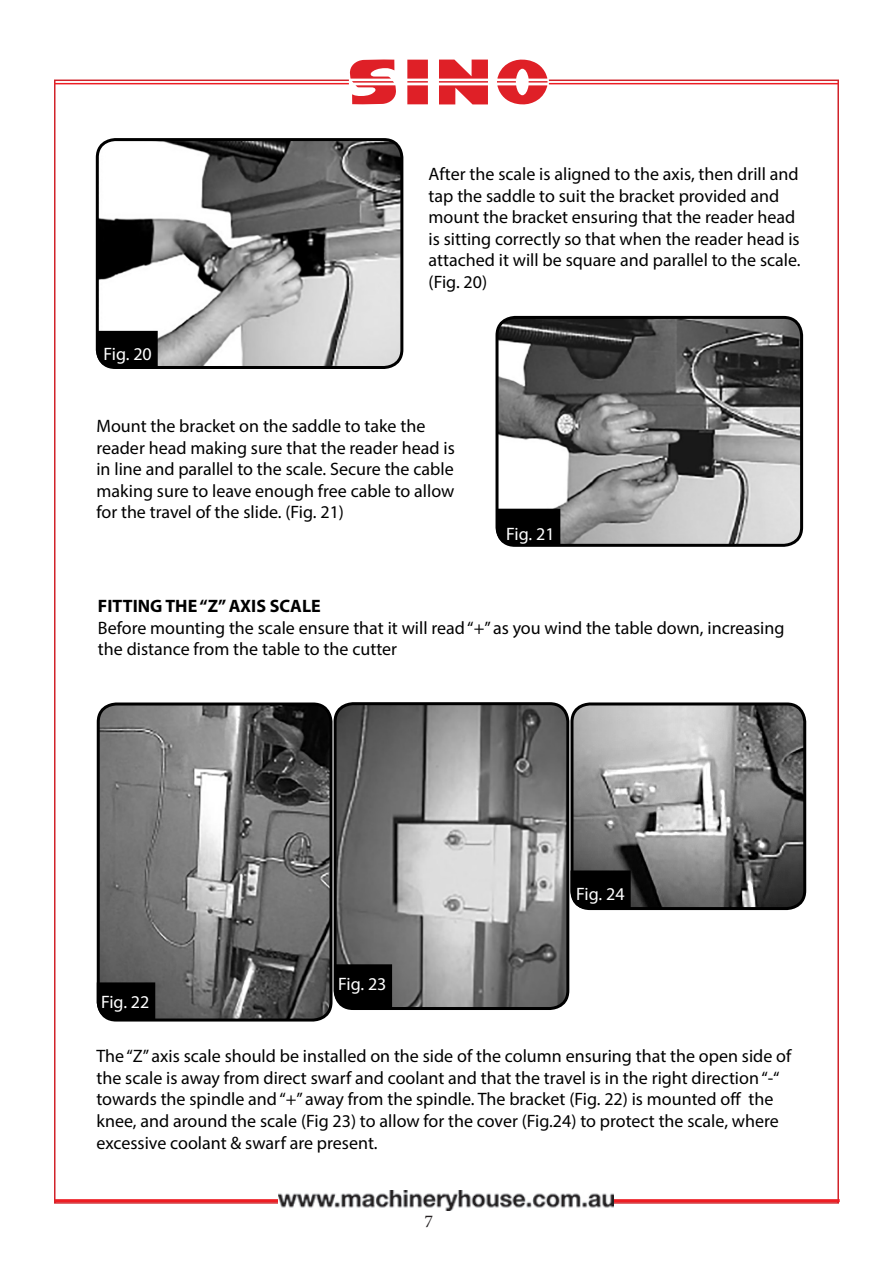
<style>
.page{position:relative;width:893px;height:1263px;background:#fff}
.page>*{position:absolute;margin:0;border:0;box-sizing:border-box;transform-origin:0 0}
.Paragraph_Style_1{font:18px/21.6px "Myriad Pro";color:#000}
.Paragraph_Style_1-2{font:18px "Myriad Pro";color:#fff}
.t1{font:18px "Minion Pro";color:#231f20}
.s1{font-weight:700}
</style>
<div class="page">
<hr style="left:54px;top:83px;width:785px;height:1px;background:#ee1d23">
<hr style="left:55px;top:1199px;width:785px;height:3px;background:#ee1d23">
<img style="left:278px;top:1190px;width:336px;height:21px">
<svg style="left:349px;top:59px;width:200px;height:46px"></svg>
<img style="left:97px;top:140px;width:305px;height:227px">
<div style="left:96px;top:138px;width:307px;height:231px;border:3px solid #000;border-radius:18px"></div>
<div style="left:96px;top:331px;width:62px;height:36px;background:#000"></div>
<img style="left:499px;top:317px;width:303px;height:226px">
<div style="left:495px;top:316px;width:308px;height:231px;border:3px solid #000;border-radius:18px"></div>
<div style="left:496px;top:509px;width:64px;height:36px;background:#000"></div>
<img style="left:98px;top:706px;width:233px;height:314px">
<div style="left:97px;top:702px;width:235px;height:319px;border:3px solid #000;border-radius:18px"></div>
<img style="left:335px;top:704px;width:233px;height:304px">
<div style="left:334px;top:702px;width:235px;height:308px;border:3px solid #000;border-radius:18px"></div>
<img style="left:574px;top:706px;width:231px;height:202px">
<div style="left:570px;top:702px;width:236px;height:208px;border:3px solid #000;border-radius:18px"></div>
<div style="left:97px;top:982px;width:58px;height:37px;background:#000"></div>
<div style="left:334px;top:964px;width:58px;height:44px;background:#000"></div>
<svg style="left:570px;top:870px;width:61px;height:39px;background:#080808"></svg>
<p class="Paragraph_Style_1-2" style="left:104px;top:343px;width:50px">Fig. 20</p>
<p class="Paragraph_Style_1" style="left:429px;top:163px;width:374px">After the scale is aligned to the axis, then drill and tap the saddle to suit the bracket provided and mount the bracket ensuring that the reader head is sitting correctly so that when the reader head is attached it will be square and parallel to the scale.</p>
<p class="Paragraph_Style_1" style="left:429px;top:271px;width:60px">(Fig. 20)</p>
<p class="Paragraph_Style_1" style="left:96px;top:415px;width:360px">Mount the bracket on the saddle to take the reader head making sure that the reader head is in line and parallel to the scale. Secure the cable making sure to leave enough free cable to allow for the travel of the slide. (Fig. 21)</p>
<p class="Paragraph_Style_1-2" style="left:506px;top:523px;width:50px">Fig. 21</p>
<p class="Paragraph_Style_1" style="left:98px;top:595px;width:688px"><span class="s1">FITTING THE “Z” AXIS SCALE<br></span>Before mounting the scale ensure that it will read “+” as you wind the table down, increasing the distance from the table to the cutter</p>
<p class="Paragraph_Style_1-2" style="left:101px;top:991px;width:50px">Fig. 22</p>
<p class="Paragraph_Style_1-2" style="left:338px;top:973px;width:50px">Fig. 23</p>
<p class="Paragraph_Style_1-2" style="left:576px;top:883px;width:50px">Fig. 24</p>
<p class="Paragraph_Style_1" style="left:96px;top:1045px;width:696px">The “Z” axis scale should be installed on the side of the column ensuring that the open side of the scale is away from direct swarf and coolant and that the travel is in the right direction “-“ towards the spindle and “+” away from the spindle. The bracket (Fig. 22) is mounted off the knee, and around the scale (Fig 23) to allow for the cover (Fig.24) to protect the scale, where excessive coolant &amp; swarf are present.</p>
<p class="t1" style="left:424px;top:1209px;width:10px">7</p>
</div>
